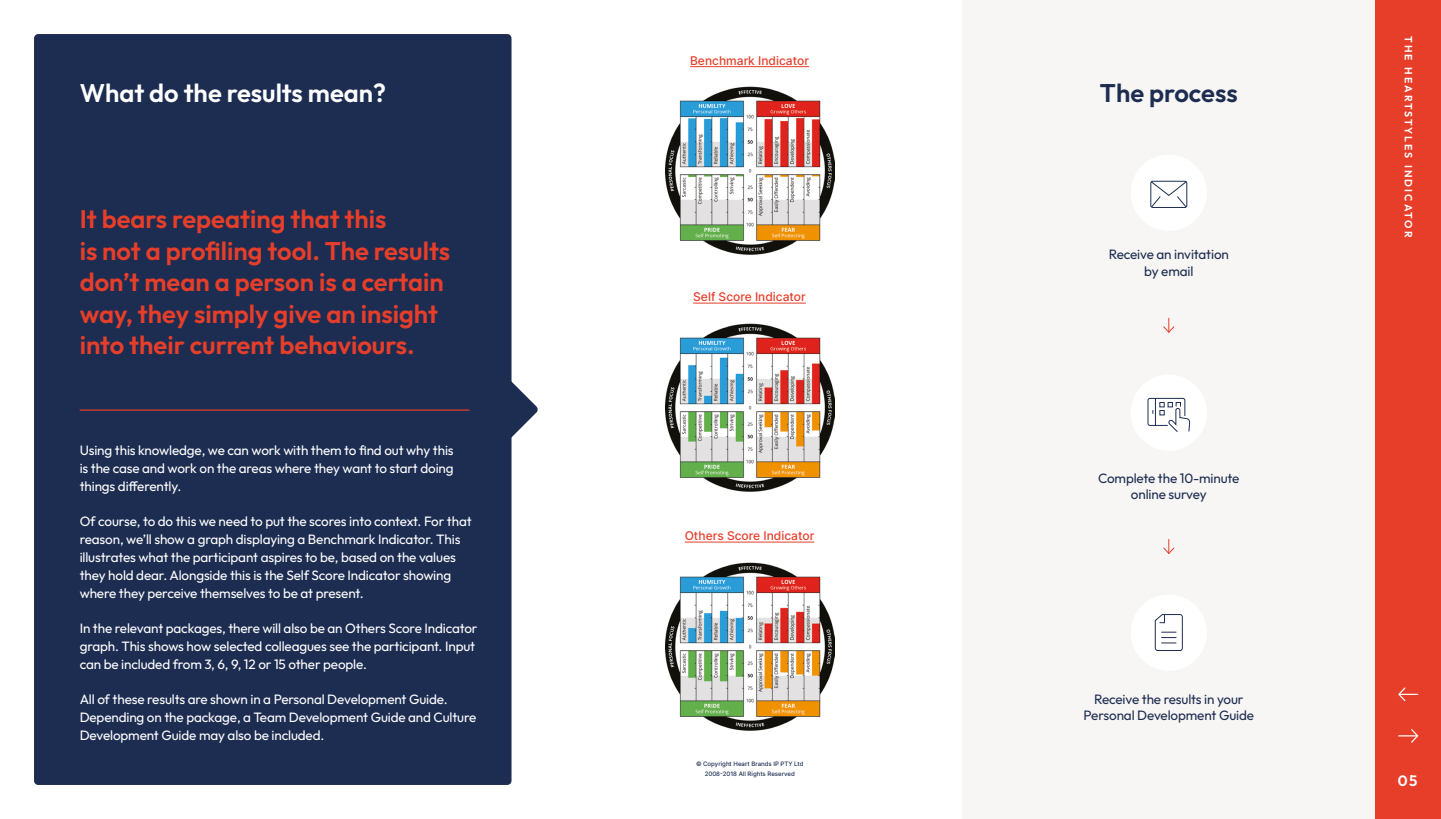
<style>
.page{position:relative;width:1441px;height:819px;background:#fff}
.page>*{position:absolute;margin:0;border:0;box-sizing:border-box;transform-origin:0 0}
.t1{font:600 25.5px/31.5px "Outfit";color:#e73e2a}
.t2{font:600 25.5px "Outfit";color:#fff}
.t3{font:600 25.5px "Outfit";color:#1d2d52}
.t4{font:600 15px "Outfit";color:#fff}
.t5{font:13.5px/18px "Outfit";letter-spacing:-.01em;color:#fff}
.t6{font:13.5px/16.5px "Outfit";letter-spacing:-.01em;color:#1d2d52;text-align:center}
.t7{font:500 12px "Inter";color:#e73e2a}
.t8{font:600 10.5px "Outfit";letter-spacing:.195em;color:#fff}
.t9{font:500 6.15px/9.8px "Inter";color:#1d2d52;text-align:center}
</style>
<div class="page">
<div style="left:34px;top:34px;width:477px;height:750px;background:#1d2d52;border-radius:4px"></div>
<div style="left:961px;top:0;width:414px;height:819px;background:#f8f6f4"></div>
<div style="left:1375px;top:0;width:65px;height:819px;background:#e73e2a"></div>
<svg style="left:1398px;top:729px;width:20px;height:14px"></svg>
<svg style="left:1398px;top:687px;width:19px;height:15px"></svg>
<img style="left:665px;top:86px;width:169px;height:169px">
<img style="left:665px;top:323px;width:169px;height:169px">
<hr style="left:690px;top:66px;width:118px;height:1px;background:#e73e2a">
<hr style="left:693px;top:303px;width:112px;height:1px;background:#e73e2a">
<hr style="left:684px;top:541px;width:130px;height:1px;background:#e73e2a">
<svg style="left:1163px;top:318px;width:12px;height:15px"></svg>
<svg style="left:1163px;top:539px;width:12px;height:15px"></svg>
<div style="left:1130px;top:154px;width:76px;height:77px;background:#fff;border-radius:50%"></div>
<svg style="left:1150px;top:181px;width:37px;height:27px"></svg>
<div style="left:1130px;top:374px;width:76px;height:77px;background:#fff;border-radius:50%"></div>
<svg style="left:1147px;top:397px;width:43px;height:35px"></svg>
<div style="left:1130px;top:594px;width:76px;height:76px;background:#fff;border-radius:50%"></div>
<svg style="left:1154px;top:614px;width:28px;height:37px"></svg>
<img style="left:665px;top:562px;width:169px;height:169px">
<svg style="left:511px;top:378px;width:27px;height:62px"></svg>
<hr style="left:80px;top:409px;width:389px;height:1px;background:#e73e2a">
<h1 class="t2" style="left:80px;top:76px;width:308px">What do the results mean?</h1>
<h1 class="t1" style="left:80px;top:204px;width:372px">It bears repeating that this<br>is not a profiling tool. The results don’t mean a person is a certain way, they simply give an insight into their current behaviours.</h1>
<p class="t5" style="left:80px;top:441px;width:375px;text-align:justify">Using this knowledge, we can work with them to find out why this is the case and work on the areas where they want to start doing things differently.</p>
<p class="t5" style="left:80px;top:512px;width:393px">Of course, to do this we need to put the scores into context. For that reason, we’ll show a graph displaying a Benchmark Indicator. This illustrates what the participant aspires to be, based on the values they hold dear. Alongside this is the Self Score Indicator showing where they perceive themselves to be at present.</p>
<p class="t5" style="left:80px;top:619px;width:399px">In the relevant packages, there will also be an Others Score Indicator graph. This shows how selected colleagues see the participant. Input can be included from 3, 6, 9, 12 or 15 other people.</p>
<p class="t5" style="left:80px;top:690px;width:398px">All of these results are shown in a Personal Development Guide.<br>Depending on the package, a Team Development Guide and Culture<br>Development Guide may also be included.</p>
<p class="t7" style="left:690px;top:52px;width:120px">Benchmark Indicator</p>
<p class="t7" style="left:693px;top:288px;width:114px">Self Score Indicator</p>
<p class="t7" style="left:684px;top:527px;width:131px">Others Score Indicator</p>
<p class="t9" style="left:696px;top:758px;width:109px">© Copyright Heart Brands IP PTY Ltd<br>2008-2018 All Rights Reserved</p>
<h1 class="t3" style="left:1099px;top:76px;width:139px">The process</h1>
<p class="t6" style="left:1108px;top:247px;width:122px">Receive an invitation by email</p>
<p class="t6" style="left:1098px;top:470px;width:143px">Complete the 10-minute online survey</p>
<p class="t6" style="left:1083px;top:691px;width:172px">Receive the results in your<br>Personal Development Guide</p>
<p class="t8" style="left:1415px;top:36px;width:203px;rotate:90deg">THE HEARTSTYLES INDICATOR</p>
<p class="t4" style="left:1397px;top:771px;width:21px">05</p>
</div>
